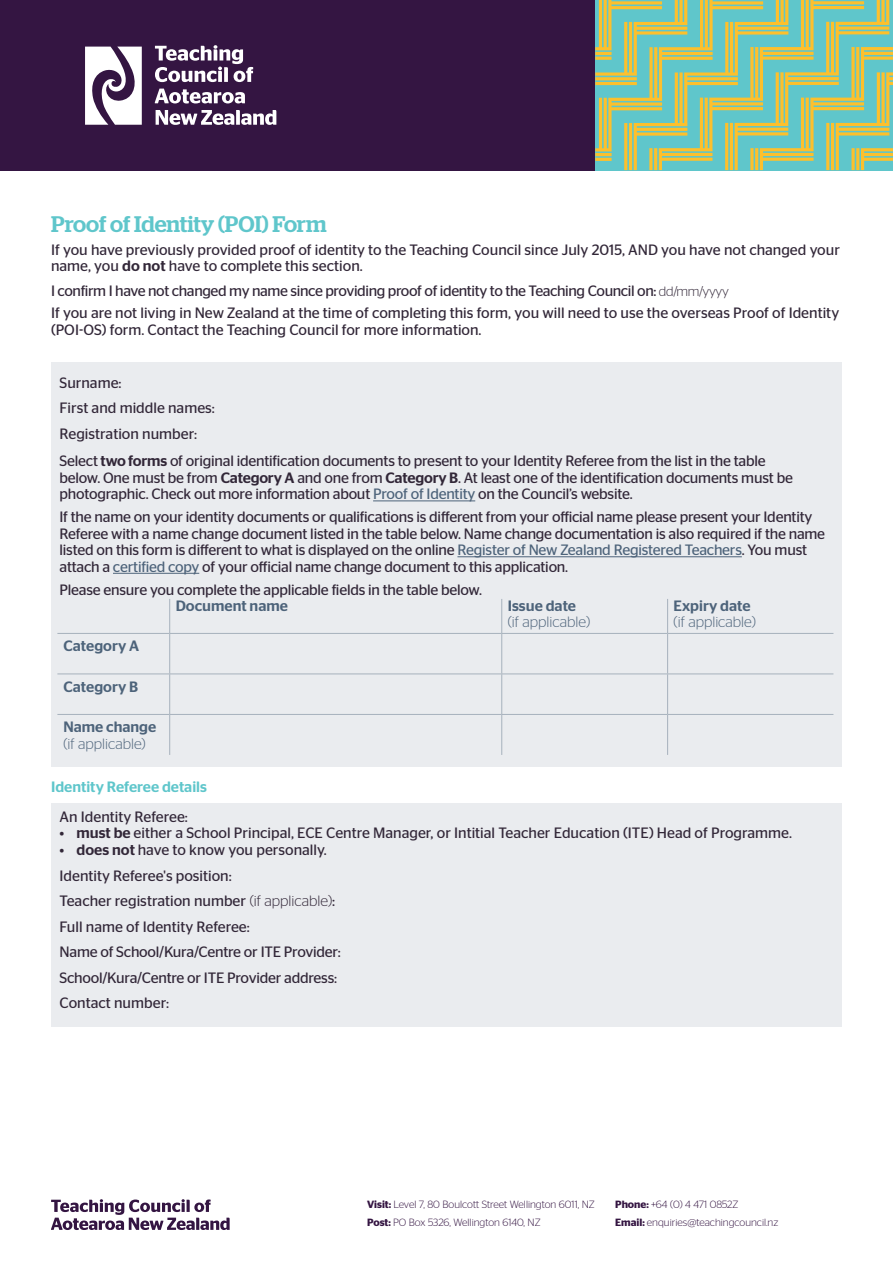
<style>
.page{position:relative;width:893px;height:1263px;background:#fff}
.page>*{position:absolute;margin:0;border:0;box-sizing:border-box;transform-origin:0 0}
.t1{font:500 22.5px "Stag";letter-spacing:-.005em;color:#5fc6cb}
.t2{font:15px/25.7px "Stag Sans";letter-spacing:-.015em;color:#322738}
.t3{font:500 15px "Stag Sans";color:#4d637a}
.t4{font:300 15px "Stag Sans";color:#4d637a}
.t5{font:500 15px "Stag Sans";color:#5fc6cb}
.t6{font:300 10.5px/18px "Stag Sans";color:#341542}
.s1{font-weight:500}
.s2{font-weight:300;font-size:13.5px}
.s3{color:#4d637a}
.s4{font-weight:300}
.s5{font-weight:600}
</style>
<div class="page">
<div style="left:51px;top:363px;width:791px;height:404px;background:#eaecef"></div>
<div style="left:51px;top:803px;width:791px;height:223px;background:#eaecef"></div>
<hr style="left:373px;top:500px;width:102px;height:1px;background:#4d637a">
<hr style="left:457px;top:556px;width:285px;height:1px;background:#4d637a">
<hr style="left:113px;top:573px;width:86px;height:1px;background:#4d637a">
<hr style="left:169px;top:599px;width:1px;height:34px;background:#a6b1bc">
<hr style="left:501px;top:599px;width:1px;height:34px;background:#a6b1bc">
<hr style="left:667px;top:599px;width:1px;height:34px;background:#a6b1bc">
<hr style="left:57px;top:633px;width:113px;height:1px;background:#a6b1bc">
<hr style="left:57px;top:673px;width:113px;height:1px;background:#a6b1bc">
<hr style="left:169px;top:634px;width:1px;height:39px;background:#a6b1bc">
<hr style="left:169px;top:674px;width:1px;height:40px;background:#a6b1bc">
<hr style="left:170px;top:633px;width:332px;height:1px;background:#a6b1bc">
<hr style="left:170px;top:673px;width:332px;height:1px;background:#a6b1bc">
<hr style="left:502px;top:633px;width:166px;height:1px;background:#a6b1bc">
<hr style="left:501px;top:634px;width:1px;height:39px;background:#a6b1bc">
<hr style="left:501px;top:674px;width:1px;height:40px;background:#a6b1bc">
<hr style="left:502px;top:673px;width:166px;height:1px;background:#a6b1bc">
<hr style="left:667px;top:634px;width:1px;height:39px;background:#a6b1bc">
<hr style="left:667px;top:674px;width:1px;height:40px;background:#a6b1bc">
<hr style="left:668px;top:633px;width:165px;height:1px;background:#a6b1bc">
<hr style="left:668px;top:673px;width:165px;height:1px;background:#a6b1bc">
<hr style="left:57px;top:714px;width:113px;height:1px;background:#a6b1bc">
<hr style="left:169px;top:715px;width:1px;height:40px;background:#a6b1bc">
<hr style="left:170px;top:714px;width:332px;height:1px;background:#a6b1bc">
<hr style="left:502px;top:714px;width:166px;height:1px;background:#a6b1bc">
<hr style="left:501px;top:715px;width:1px;height:40px;background:#a6b1bc">
<hr style="left:667px;top:715px;width:1px;height:40px;background:#a6b1bc">
<hr style="left:668px;top:714px;width:165px;height:1px;background:#a6b1bc">
<div style="left:0;top:0;width:595px;height:170px;background:#341542"></div>
<svg style="left:156px;top:110px;width:120px;height:15px"></svg>
<svg style="left:155px;top:89px;width:90px;height:14px"></svg>
<svg style="left:155px;top:45px;width:98px;height:37px"></svg>
<svg style="left:85px;top:47px;width:57px;height:78px"></svg>
<svg style="left:595px;top:0;width:298px;height:170px;background:#9ac38e"></svg>
<svg style="left:51px;top:1199px;width:179px;height:31px"></svg>
<h1 class="t1" style="left:51px;top:211px;width:277px">Proof of Identity (POI) Form</h1>
<p class="t2" style="left:51px;top:241px;width:790px;line-height:16.5px">If you have previously provided proof of identity to the Teaching Council since July 2015, AND you have not changed your name, you <span class="s1">do not</span> have to complete this section.</p>
<p class="t2" style="left:51px;top:279px;width:790px;line-height:23px">I confirm I have not changed my name since providing proof of identity to the Teaching Council on: <span class="s2">dd/mm/yyyy<br></span>If you are not living in New Zealand at the time of completing this form, you will need to use the overseas Proof of Identity</p>
<p class="t2" style="left:51px;top:317px;width:432px">(POI-OS) form. Contact the Teaching Council for more information.</p>
<p class="t2" style="left:60px;top:370px;width:157px">Surname:<br>First and middle names:</p>
<p class="t2" style="left:60px;top:421px;width:139px">Registration number:</p>
<p class="t2" style="left:60px;top:453px;width:735px;line-height:16.5px">Select <span class="s1">two forms</span> of original identification documents to present to your Identity Referee from the list in the table below. One must be from <span class="s1">Category A</span> and one from <span class="s1">Category B</span>. At least one of the identification documents must be photographic. Check out more information about <span class="s3">Proof of Identity</span> on the Council’s website.</p>
<p class="t2" style="left:60px;top:509px;width:767px;line-height:16.5px">If the name on your identity documents or qualifications is different from your official name please present your Identity Referee with a name change document listed in the table below. Name change documentation is also required if the name listed on this form is different to what is displayed on the online <span class="s3">Register of New Zealand Registered Teachers</span>. You must attach a <span class="s3">certified copy</span> of your official name change document to this application.</p>
<p class="t2" style="left:60px;top:576px;width:424px">Please ensure you complete the applicable fields in the table below.</p>
<p class="t3" style="left:176px;top:597px;width:114px">Document name</p>
<p class="t3" style="left:508px;top:597px;width:70px">Issue date</p>
<p class="t4" style="left:508px;top:614px;width:84px">(if applicable)</p>
<p class="t3" style="left:63px;top:637px;width:77px">Category A</p>
<p class="t3" style="left:63px;top:678px;width:76px">Category B</p>
<p class="t3" style="left:63px;top:718px;width:94px">Name change</p>
<p class="t4" style="left:63px;top:735px;width:84px">(if applicable)</p>
<p class="t5" style="left:51px;top:778px;width:157px">Identity Referee details</p>
<p class="t3" style="left:674px;top:597px;width:79px">Expiry date</p>
<p class="t4" style="left:674px;top:614px;width:84px">(if applicable)</p>
<p class="t2" style="left:60px;top:803px;width:130px">An Identity Referee:</p>
<p class="t2" style="left:60px;top:820px;width:734px">• <span class="s1">must be</span> either a School Principal, ECE Centre Manager, or Intitial Teacher Education (ITE) Head of Programme.</p>
<p class="t2" style="left:60px;top:836px;width:283px">• <span class="s1">does not</span> have to know you personally.<br>Identity Referee's position:<br>Teacher registration number <span class="s4">(if applicable)</span>:<br>Full name of Identity Referee:<br>Name of School/Kura/Centre or ITE Provider:<br>School/Kura/Centre or ITE Provider address:<br>Contact number:</p>
<p class="t6" style="left:367px;top:1195px;width:229px"><span class="s5">Visit:</span> Level 7, 80 Boulcott Street Wellington 6011, NZ<br><span class="s5">Post:</span> PO Box 5326, Wellington 6140, NZ</p>
<p class="t6" style="left:615px;top:1195px;width:165px"><span class="s5">Phone:</span> +64 (0) 4 471 0852Z<br><span class="s5">Email:</span> enquiries@teachingcouncil.nz</p>
</div>
